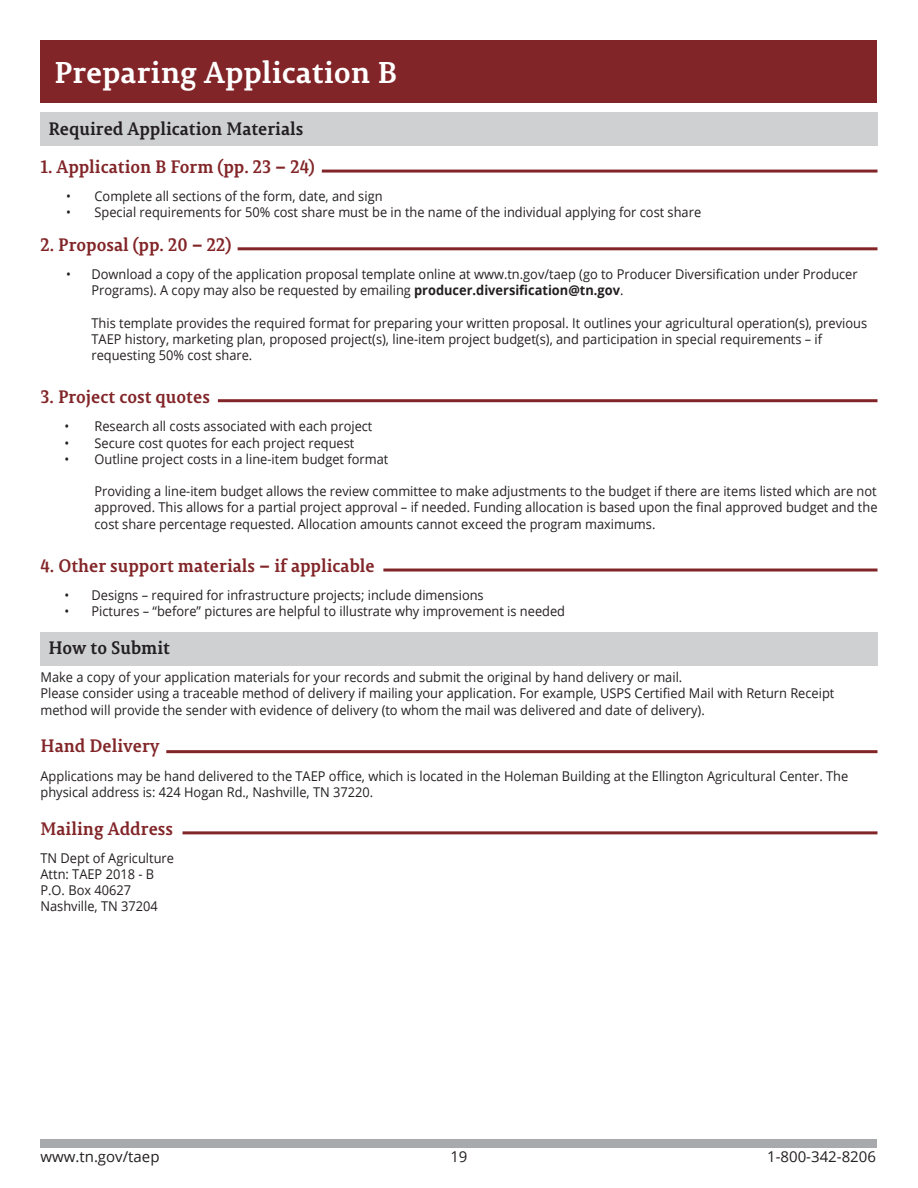
<style>
.page{position:relative;width:918px;height:1188px;background:#fff}
.page>*{position:absolute;margin:0;border:0;box-sizing:border-box;transform-origin:0 0}
.t1{font:700 30px "Permian Slab Serif Typeface";color:#fff}
.t2{font:700 18px "Permian Slab Serif Typeface";color:#822528;scale:.95 1}
.t3{font:700 18px "Permian Slab Serif Typeface";color:#231f20;scale:.95 1}
.t4{font:15px "Open Sans";color:#231f20}
.t5{font:13.5px/16.2px "Open Sans";color:#231f20;scale:.95 1}
.s1{font-weight:700}
</style>
<div class="page">
<div style="left:40px;top:632px;width:838px;height:33px;background:#cfd0d2"></div>
<div style="left:40px;top:40px;width:838px;height:63px;background:#822528"></div>
<div style="left:40px;top:1139px;width:838px;height:9px;background:#a8a9ad"></div>
<div style="left:40px;top:112px;width:838px;height:34px;background:#cfd0d2"></div>
<hr style="left:322px;top:170px;width:556px;height:3px;background:#822528">
<hr style="left:238px;top:247px;width:640px;height:3px;background:#822528">
<hr style="left:218px;top:399px;width:659px;height:3px;background:#822528">
<hr style="left:383px;top:569px;width:495px;height:3px;background:#822528">
<hr style="left:166px;top:750px;width:711px;height:3px;background:#822528">
<hr style="left:183px;top:831px;width:695px;height:3px;background:#822528">
<p class="t1" style="left:54px;top:47px;width:345px">Preparing Application B</p>
<p class="t3" style="left:49px;top:114px;width:270px">Required Application Materials</p>
<p class="t2" style="left:40px;top:151px;width:290px">1. Application B Form (pp. 23 – 24)</p>
<p class="t5" style="left:66px;top:188px;width:335px">• Complete all sections of the form, date, and sign</p>
<p class="t5" style="left:66px;top:204px;width:670px">• Special requirements for 50% cost share must be in the name of the individual applying for cost share</p>
<p class="t2" style="left:40px;top:229px;width:202px">2. Proposal (pp. 20 – 22)</p>
<p class="t5" style="left:92px;top:266px;width:808px;text-indent:-26px">• Download a copy of the application proposal template online at www.tn.gov/taep (go to Producer Diversification under Producer<br>Programs). A copy may also be requested by emailing <span class="s1">producer.diversification@tn.gov</span>.</p>
<p class="t5" style="left:91px;top:314px;width:818px">This template provides the required format for preparing your written proposal. It outlines your agricultural operation(s), previous<br>TAEP history, marketing plan, proposed project(s), line-item project budget(s), and participation in special requirements – if requesting 50% cost share.</p>
<p class="t2" style="left:40px;top:382px;width:180px">3. Project cost quotes</p>
<p class="t5" style="left:64px;top:418px;width:326px">• Research all costs associated with each project</p>
<p class="t5" style="left:64px;top:434px;width:307px">• Secure cost quotes for each project request</p>
<p class="t5" style="left:64px;top:450px;width:342px">• Outline project costs in a line-item budget format</p>
<p class="t5" style="left:94px;top:483px;width:826px;text-align:justify">Providing a line-item budget allows the review committee to make adjustments to the budget if there are items listed which are not approved. This allows for a partial project approval – if needed. Funding allocation is based upon the final approved budget and the cost share percentage requested. Allocation amounts cannot exceed the program maximums.</p>
<p class="t2" style="left:40px;top:550px;width:353px">4. Other support materials – if applicable</p>
<p class="t5" style="left:64px;top:587px;width:443px">• Designs – required for infrastructure projects; include dimensions</p>
<p class="t5" style="left:64px;top:603px;width:528px">• Pictures – “before” pictures are helpful to illustrate why improvement is needed</p>
<p class="t3" style="left:49px;top:633px;width:129px">How to Submit</p>
<p class="t5" style="left:40px;top:669px;width:677px">Make a copy of your application materials for your records and submit the original by hand delivery or mail.</p>
<p class="t5" style="left:40px;top:685px;width:837px">Please consider using a traceable method of delivery if mailing your application. For example, USPS Certified Mail with Return Receipt method will provide the sender with evidence of delivery (to whom the mail was delivered and date of delivery).</p>
<p class="t2" style="left:40px;top:731px;width:127px">Hand Delivery</p>
<p class="t5" style="left:40px;top:767px;width:852px">Applications may be hand delivered to the TAEP office, which is located in the Holeman Building at the Ellington Agricultural Center. The physical address is: 424 Hogan Rd., Nashville, TN 37220.</p>
<p class="t2" style="left:40px;top:813px;width:141px">Mailing Address</p>
<p class="t5" style="left:40px;top:849px;width:142px">TN Dept of Agriculture</p>
<p class="t5" style="left:40px;top:866px;width:121px">Attn: TAEP 2018 - B</p>
<p class="t5" style="left:40px;top:882px;width:97px">P.O. Box 40627</p>
<p class="t5" style="left:40px;top:898px;width:125px">Nashville, TN 37204</p>
<p class="t4" style="left:40px;top:1146px;width:121px">www.tn.gov/taep</p>
<p class="t4" style="left:450px;top:1146px;width:19px">19</p>
<p class="t4" style="left:767px;top:1146px;width:110px">1-800-342-8206</p>
</div>
